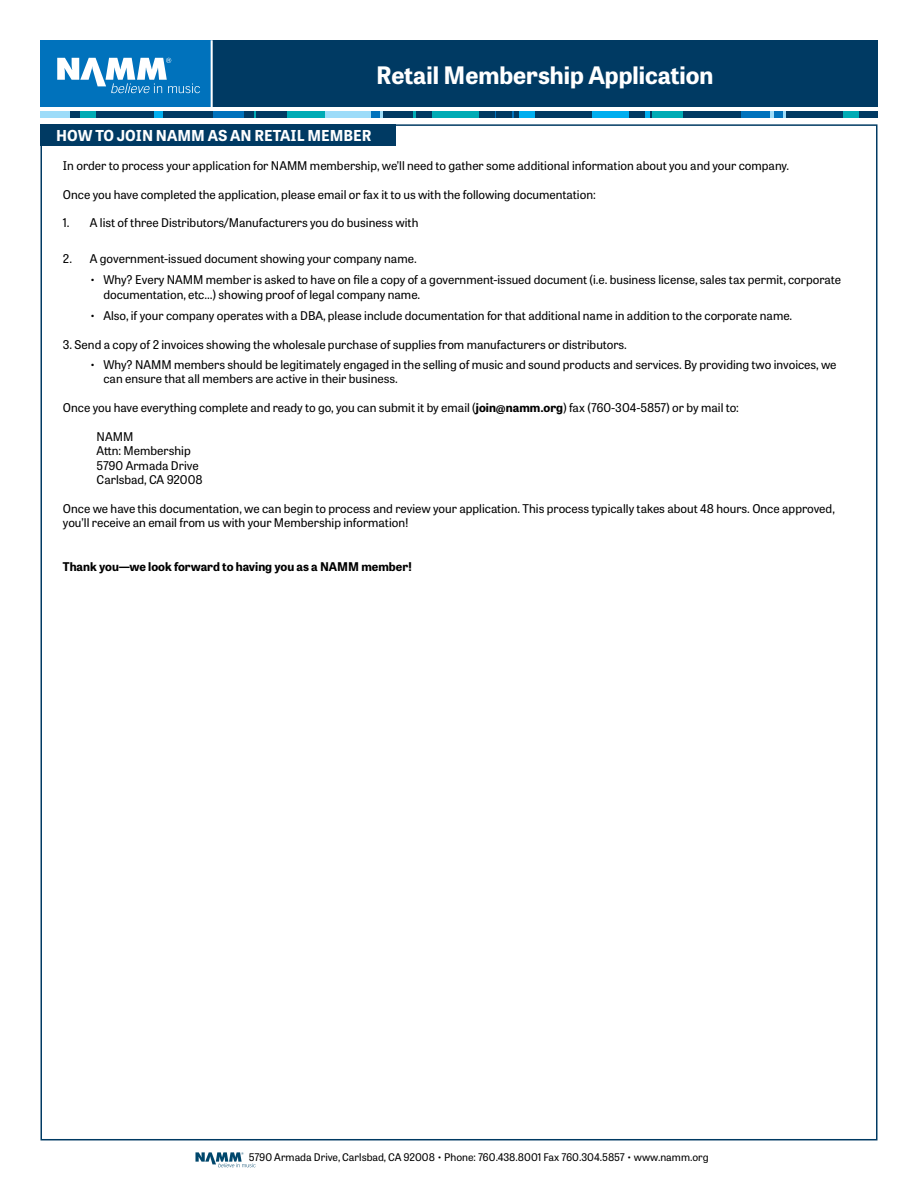
<style>
.page{position:relative;width:918px;height:1188px;background:#fff}
.page>*{position:absolute;margin:0;border:0;box-sizing:border-box;transform-origin:0 0}
.t1{font:700 24px "Tablet Gothic";color:#fff}
.t2{font:700 15px "Tablet Gothic";color:#fff}
.t3{font:12px/14.4px "Tablet Gothic";color:#000}
.t4{font:700 12px "Tablet Gothic";color:#000}
.t5{font:10.5px "Tablet Gothic";color:#000}
.s1{font-weight:700}
</style>
<div class="page">
<div style="left:40px;top:40px;width:172px;height:67px;background:#0072bc"></div>
<div style="left:40px;top:112px;width:31px;height:6px;background:#9ddcf9"></div>
<div style="left:70px;top:112px;width:92px;height:6px;background:#003a63"></div>
<div style="left:81px;top:112px;width:15px;height:6px;background:#00abb5"></div>
<div style="left:155px;top:112px;width:8px;height:6px;background:#00aeef"></div>
<div style="left:163px;top:112px;width:91px;height:6px;background:#003a63"></div>
<div style="left:214px;top:112px;width:30px;height:6px;background:#0072bc"></div>
<div style="left:254px;top:112px;width:72px;height:6px;background:#00abb5"></div>
<div style="left:257px;top:112px;width:30px;height:6px;background:#003a63"></div>
<div style="left:325px;top:112px;width:91px;height:6px;background:#9ddcf9"></div>
<div style="left:371px;top:112px;width:9px;height:6px;background:#0072bc"></div>
<div style="left:383px;top:112px;width:31px;height:6px;background:#003a63"></div>
<div style="left:413px;top:112px;width:72px;height:6px;background:#00abb5"></div>
<div style="left:416px;top:112px;width:16px;height:6px;background:#003a63"></div>
<svg style="left:494px;top:112px;width:20px;height:6px"></svg>
<div style="left:479px;top:112px;width:15px;height:6px;background:#003a63"></div>
<div style="left:496px;top:112px;width:16px;height:6px;background:#003a63"></div>
<div style="left:514px;top:112px;width:92px;height:6px;background:#003a63"></div>
<div style="left:519px;top:112px;width:16px;height:6px;background:#00aeef"></div>
<div style="left:592px;top:112px;width:58px;height:6px;background:#00aeef"></div>
<div style="left:630px;top:112px;width:15px;height:6px;background:#003a63"></div>
<div style="left:650px;top:112px;width:91px;height:6px;background:#003a63"></div>
<div style="left:653px;top:112px;width:30px;height:6px;background:#00abb5"></div>
<div style="left:741px;top:112px;width:30px;height:6px;background:#0072bc"></div>
<svg style="left:771px;top:112px;width:15px;height:6px"></svg>
<div style="left:774px;top:112px;width:8px;height:6px;background:#0072bc"></div>
<div style="left:786px;top:112px;width:92px;height:6px;background:#003a63"></div>
<div style="left:843px;top:112px;width:16px;height:6px;background:#00abb5"></div>
<div style="left:212px;top:40px;width:666px;height:67px;background:#003a63"></div>
<svg style="left:57px;top:58px;width:143px;height:35px"></svg>
<div style="left:40px;top:124px;width:356px;height:22px;background:#003a63"></div>
<hr style="left:211px;top:40px;width:2px;height:69px;background:#fff">
<svg style="left:195px;top:1152px;width:61px;height:15px"></svg>
<h1 class="t1" style="left:376px;top:58px;width:339px">Retail Membership Application</h1>
<p class="t2" style="left:56px;top:125px;width:317px">HOW TO JOIN NAMM AS AN RETAIL MEMBER</p>
<p class="t3" style="left:63px;top:158px;width:728px">In order to process your application for NAMM membership, we’ll need to gather some additional information about you and your company.</p>
<p class="t3" style="left:63px;top:187px;width:534px">Once you have completed the application, please email or fax it to us with the following documentation:</p>
<p class="t3" style="left:63px;top:215px;width:357px">1. A list of three Distributors/Manufacturers you do business with</p>
<p class="t3" style="left:63px;top:251px;width:355px">2. A government-issued document showing your company name.</p>
<p class="t3" style="left:103px;top:272px;width:739px;text-indent:-14px">• Why? Every NAMM member is asked to have on file a copy of a government-issued document (i.e. business license, sales tax permit, corporate documentation, etc…) showing proof of legal company name.</p>
<p class="t3" style="left:90px;top:308px;width:704px">• Also, if your company operates with a DBA, please include documentation for that additional name in addition to the corporate name.</p>
<p class="t3" style="left:63px;top:336px;width:566px">3. Send a copy of 2 invoices showing the wholesale purchase of supplies from manufacturers or distributors.</p>
<p class="t3" style="left:103px;top:357px;width:735px;text-indent:-14px">• Why? NAMM members should be legitimately engaged in the selling of music and sound products and services. By providing two invoices, we can ensure that all members are active in their business.</p>
<p class="t3" style="left:63px;top:400px;width:678px">Once you have everything complete and ready to go, you can submit it by email (<span class="s1">join@namm.org</span>) fax (760-304-5857) or by mail to:</p>
<p class="t3" style="left:97px;top:429px;width:108px">NAMM<br>Attn: Membership<br>5790 Armada Drive<br>Carlsbad, CA 92008</p>
<p class="t3" style="left:63px;top:501px;width:773px">Once we have this documentation, we can begin to process and review your application. This process typically takes about 48 hours. Once approved, you’ll receive an email from us with your Membership information!</p>
<p class="t4" style="left:63px;top:558px;width:351px">Thank you—we look forward to having you as a NAMM member!</p>
<p class="t5" style="left:249px;top:1149px;width:461px">5790 Armada Drive, Carlsbad, CA 92008 • Phone: 760.438.8001 Fax 760.304.5857 • www.namm.org</p>
</div>
